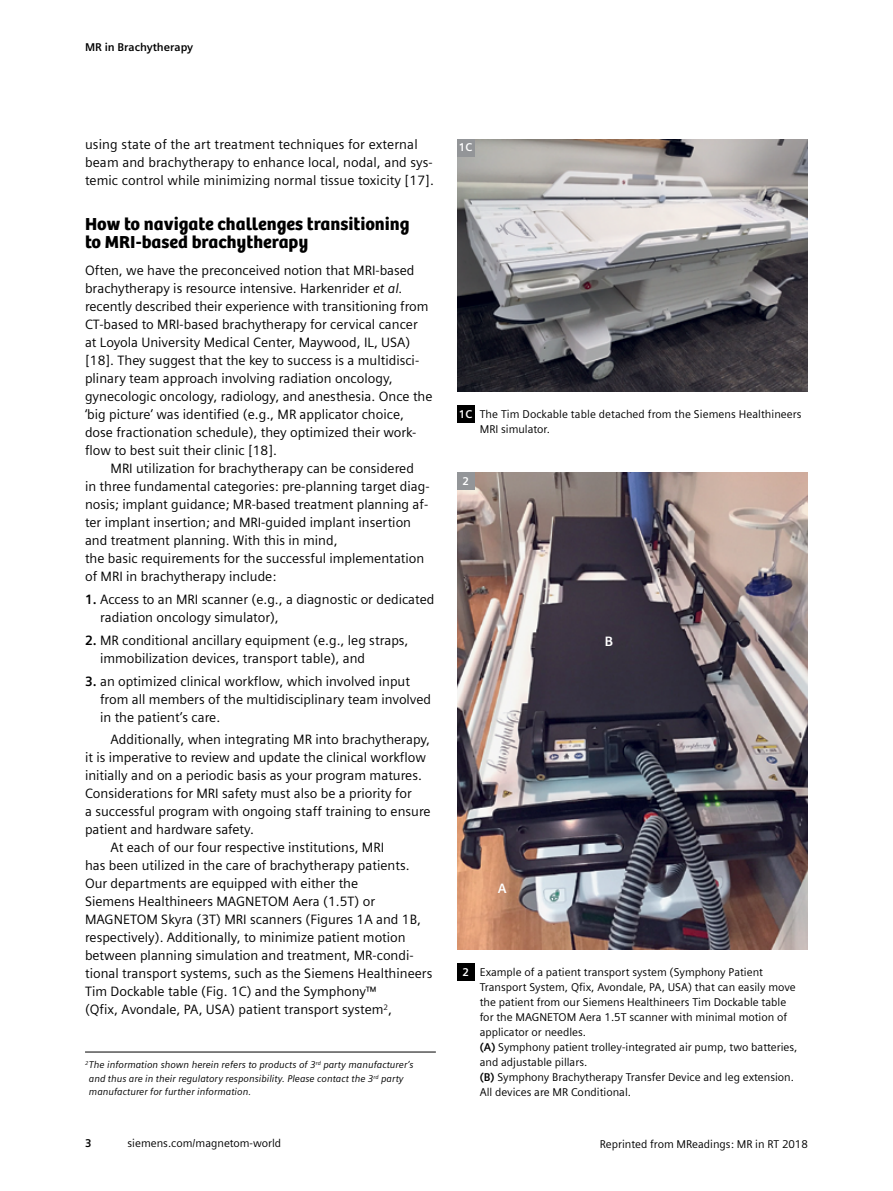
<style>
.page{position:relative;width:893px;height:1191px;background:#fff}
.page>*{position:absolute;margin:0;border:0;box-sizing:border-box;transform-origin:0 0}
.t1{font:18px/18px "SH Bree Headline Regular";color:#000}
.t2{font:14.25px "Bree SH Text Regular";color:#fff}
.t3{font:13.5px/18px "Siemens Sans";color:#000}
.t4{font:11.25px/15px "Siemens Sans";color:#000}
.t5{font:700 11.25px "Siemens Sans";color:#000}
.t6{font:700 11.25px "Siemens Sans";color:#fff}
.t7{font:italic 9.75px/13.5px "Siemens Sans";color:#000}
.s1{font-style:italic}
.s2{font-weight:700}
.s3{font-weight:700;color:#fff}
</style>
<div class="page">
<img style="left:457px;top:139px;width:351px;height:252px">
<img style="left:457px;top:472px;width:351px;height:477px">
<div style="left:457px;top:139px;width:17px;height:17px;background:#939598"></div>
<div style="left:457px;top:963px;width:17px;height:17px;background:#000"></div>
<div style="left:457px;top:472px;width:17px;height:17px;background:#939598"></div>
<div style="left:457px;top:405px;width:17px;height:17px;background:#000"></div>
<hr style="left:85px;top:1051px;width:351px;height:1px;background:#000">
<p class="t5" style="left:85px;top:41px;width:110px">MR in Brachytherapy</p>
<p class="t3" style="left:85px;top:136px;width:350px">using state of the art treatment techniques for external beam and brachytherapy to enhance local, nodal, and sys&shy;temic control while minimizing normal tissue toxicity [17].</p>
<h1 class="t1" style="left:85px;top:214px;width:326px">How to navigate challenges transitioning to MRI-based brachytherapy</h1>
<p class="t3" style="left:85px;top:262px;width:349px">Often, we have the preconceived notion that MRI-based brachytherapy is resource intensive. Harkenrider <span class="s1">et al. </span>recently described their experience with transitioning from CT-based to MRI-based brachytherapy for cervical cancer at Loyola University Medical Center, Maywood, IL, USA) [18]. They suggest that the key to success is a multidisci&shy;plinary team approach involving radiation oncology, gynecologic oncology, radiology, and anesthesia. Once the ‘big picture’ was identified (e.g., MR applicator choice, dose fractionation schedule), they optimized their work&shy;flow to best suit their clinic [18].</p>
<p class="t3" style="left:85px;top:459px;width:346px;text-indent:26px">MRI utilization for brachytherapy can be considered<br>in three fundamental categories: pre-planning target diag&shy;nosis; implant guidance; MR-based treatment planning af&shy;ter implant insertion; and MRI-guided implant insertion and treatment planning. With this in mind,<br>the basic requirements for the successful implementation of MRI in brachytherapy include:</p>
<p class="t3" style="left:100px;top:590px;width:336px;text-indent:-15px"><span class="s2">1.</span> Access to an MRI scanner (e.g., a diagnostic or dedicated radiation oncology simulator),</p>
<p class="t3" style="left:100px;top:631px;width:310px;text-indent:-15px"><span class="s2">2.</span> MR conditional ancillary equipment (e.g., leg straps, immobilization devices, transport table), and</p>
<p class="t3" style="left:100px;top:672px;width:333px;text-indent:-15px"><span class="s2">3.</span> an optimized clinical workflow, which involved input from all members of the multidisciplinary team involved in the patient’s care.</p>
<p class="t3" style="left:111px;top:730px;width:321px">Additionally, when integrating MR into brachytherapy,</p>
<p class="t3" style="left:85px;top:748px;width:342px">it is imperative to review and update the clinical workflow</p>
<p class="t3" style="left:85px;top:766px;width:338px">initially and on a periodic basis as your program matures.</p>
<p class="t3" style="left:85px;top:784px;width:328px">Considerations for MRI safety must also be a priority for</p>
<p class="t3" style="left:85px;top:802px;width:347px">a successful program with ongoing staff training to ensure</p>
<p class="t3" style="left:85px;top:820px;width:170px">patient and hardware safety.</p>
<p class="t3" style="left:111px;top:838px;width:275px">At each of our four respective institutions, MRI</p>
<p class="t3" style="left:85px;top:856px;width:326px">has been utilized in the care of brachytherapy patients.</p>
<p class="t3" style="left:85px;top:874px;width:275px">Our departments are equipped with either the</p>
<p class="t3" style="left:85px;top:892px;width:292px">Siemens Healthineers MAGNETOM Aera (1.5T) or</p>
<p class="t3" style="left:85px;top:910px;width:337px">MAGNETOM Skyra (3T) MRI scanners (Figures 1A and 1B,</p>
<p class="t3" style="left:85px;top:928px;width:322px">respectively). Additionally, to minimize patient motion</p>
<p class="t3" style="left:85px;top:946px;width:330px">between planning simulation and treatment, MR-condi-</p>
<p class="t3" style="left:85px;top:964px;width:349px">tional transport systems, such as the Siemens Healthineers</p>
<p class="t3" style="left:85px;top:982px;width:293px">Tim Dockable table (Fig. 1C) and the Symphony™</p>
<p class="t3" style="left:85px;top:1000px;width:308px">(Qfix, Avondale, PA, USA) patient transport system<sup>2</sup>,</p>
<p class="t7" style="left:89px;top:1058px;width:326px;text-indent:-4px"><sup>2</sup>The information shown herein refers to products of 3<sup>rd</sup> party manufacturer’s and thus are in their regulatory responsibility. Please contact the 3<sup>rd</sup> party manufacturer for further information.</p>
<p class="t5" style="left:85px;top:1137px;width:8px">3</p>
<p class="t4" style="left:128px;top:1136px;width:155px">siemens.com/magnetom-world</p>
<p class="t6" style="left:459px;top:141px;width:15px">1C</p>
<p class="t4" style="left:480px;top:406px;width:323px;text-indent:-21px"><span class="s3">1C</span> The Tim Dockable table detached from the Siemens Healthineers<br>MRI simulator.</p>
<p class="t6" style="left:462px;top:474px;width:8px">2</p>
<p class="t2" style="left:498px;top:879px;width:10px">A</p>
<p class="t2" style="left:605px;top:632px;width:10px">B</p>
<p class="t4" style="left:480px;top:964px;width:319px;text-indent:-17px"><span class="s3">2</span> Example of a patient transport system (Symphony Patient Transport System, Qfix, Avondale, PA, USA) that can easily move the patient from our Siemens Healthineers Tim Dockable table for the MAGNETOM Aera 1.5T scanner with minimal motion of applicator or needles.<br><span class="s2">(A)</span> Symphony patient trolley-integrated air pump, two batteries, and adjustable pillars.<br><span class="s2">(B)</span> Symphony Brachytherapy Transfer Device and leg extension.<br>All devices are MR Conditional.</p>
<p class="t4" style="left:600px;top:1136px;width:210px">Reprinted from MReadings: MR in RT 2018</p>
</div>
